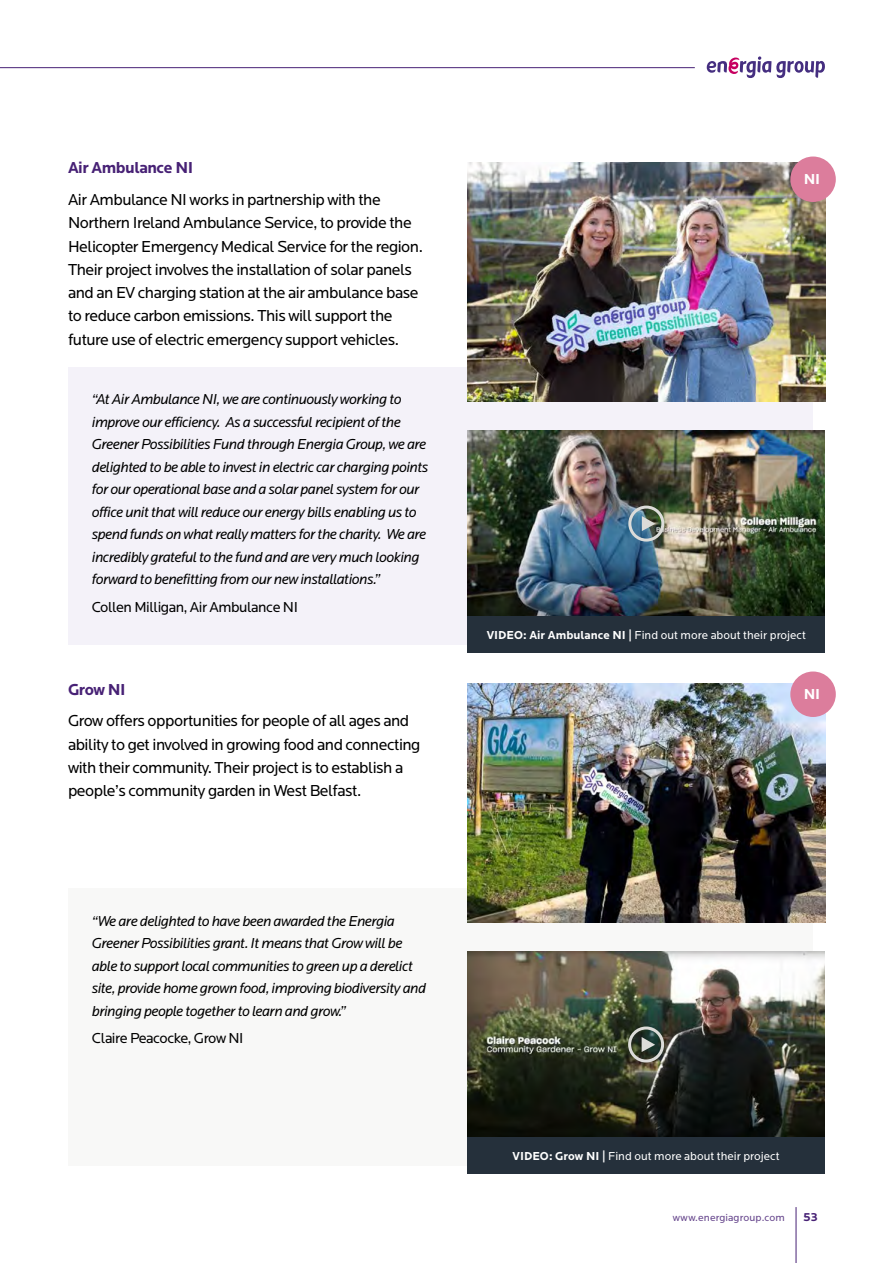
<style>
.page{position:relative;width:893px;height:1263px;background:#fff}
.page>*{position:absolute;margin:0;border:0;box-sizing:border-box;transform-origin:0 0}
.t1{font:16.5px/23.2px "Locator";letter-spacing:-.03em;color:#000}
.t2{font:700 16.5px "Locator";letter-spacing:-.03em;color:#472175}
.t3{font:italic 15px/22.5px "Locator";letter-spacing:-.03em;color:#000}
.t4{font:15px "Locator";letter-spacing:-.03em;color:#000}
.t5{font:700 15px "Locator";color:#fff}
.t6{font:12px "Locator";color:#fff}
.t7{font:700 12px "Locator";color:#472175}
.t8{font:10.5px "Locator";letter-spacing:.01em;color:#63428a}
.s1{font-weight:700}
</style>
<div class="page">
<hr style="left:0;top:67px;width:695px;height:1px;background:#472175">
<svg style="left:706px;top:56px;width:119px;height:22px"></svg>
<hr style="left:796px;top:1207px;width:1px;height:56px;background:#472175">
<div style="left:68px;top:367px;width:744px;height:277px;background:#f4f2f9"></div>
<div style="left:68px;top:888px;width:744px;height:278px;background:#f8f8f7"></div>
<img style="left:468px;top:430px;width:357px;height:187px">
<div style="left:468px;top:617px;width:357px;height:36px;background:#25303b"></div>
<svg style="left:628px;top:506px;width:36px;height:36px"></svg>
<img style="left:467px;top:162px;width:358px;height:239px">
<img style="left:467px;top:684px;width:358px;height:239px">
<img style="left:467px;top:951px;width:358px;height:187px">
<div style="left:467px;top:1138px;width:358px;height:36px;background:#25303b"></div>
<svg style="left:628px;top:1026px;width:36px;height:36px"></svg>
<div style="left:790px;top:157px;width:46px;height:45px;background:#dc7d9c;border-radius:50%"></div>
<div style="left:790px;top:671px;width:46px;height:46px;background:#dc7d9c;border-radius:50%"></div>
<h4 class="t2" style="left:68px;top:158px;width:127px">Air Ambulance NI</h4>
<p class="t1" style="left:68px;top:188px;width:356px">Air Ambulance NI works in partnership with the Northern Ireland Ambulance Service, to provide the Helicopter Emergency Medical Service for the region.<br>Their project involves the installation of solar panels and an EV charging station at the air ambulance base to reduce carbon emissions. This will support the future use of electric emergency support vehicles.</p>
<p class="t3" style="left:92px;top:388px;width:338px">“At Air Ambulance NI, we are continuously working to improve our efficiency. As a successful recipient of the Greener Possibilities Fund through Energia Group, we are delighted to be able to invest in electric car charging points for our operational base and a solar panel system for our office unit that will reduce our energy bills enabling us to spend funds on what really matters for the charity. We are incredibly grateful to the fund and are very much looking forward to benefitting from our new installations.”</p>
<p class="t4" style="left:92px;top:599px;width:208px">Collen Milligan, Air Ambulance NI</p>
<h4 class="t2" style="left:68px;top:680px;width:59px">Grow NI</h4>
<p class="t1" style="left:68px;top:710px;width:354px">Grow offers opportunities for people of all ages and ability to get involved in growing food and connecting with their community. Their project is to establish a people’s community garden in West Belfast.</p>
<p class="t3" style="left:92px;top:910px;width:336px">“We are delighted to have been awarded the Energia Greener Possibilities grant. It means that Grow will be able to support local communities to green up a derelict site, provide home grown food, improving biodiversity and bringing people together to learn and grow.”</p>
<p class="t4" style="left:92px;top:1030px;width:153px">Claire Peacocke, Grow NI</p>
<p class="t5" style="left:804px;top:171px;width:18px">NI</p>
<p class="t6" style="left:487px;top:628px;width:321px"><span class="s1">VIDEO: Air Ambulance NI |</span> Find out more about their project</p>
<p class="t5" style="left:804px;top:686px;width:18px">NI</p>
<p class="t6" style="left:513px;top:1149px;width:268px"><span class="s1">VIDEO: Grow NI |</span> Find out more about their project</p>
<p class="t8" style="left:673px;top:1212px;width:114px">www.energiagroup.com</p>
<p class="t7" style="left:803px;top:1210px;width:16px">53</p>
</div>
